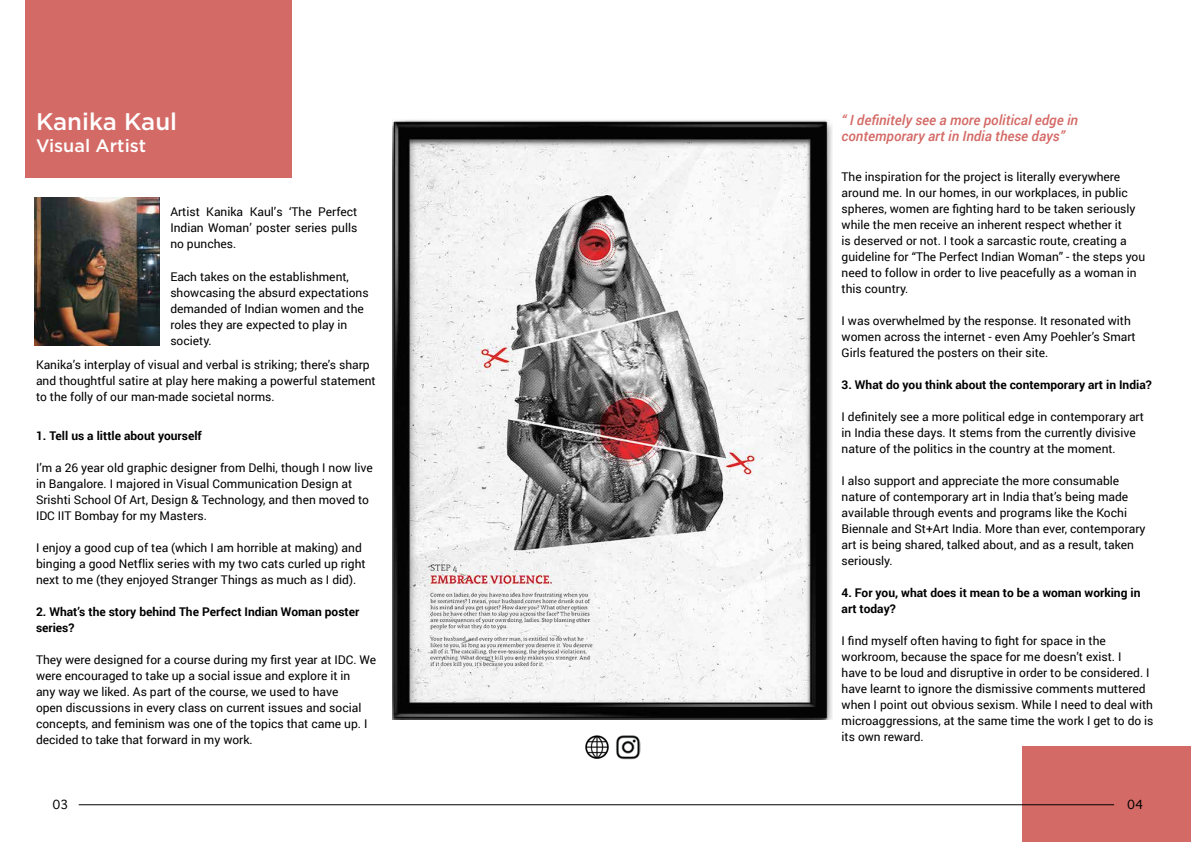
<style>
.page{position:relative;width:1191px;height:842px;background:#fff}
.page>*{position:absolute;margin:0;border:0;box-sizing:border-box;transform-origin:0 0}
.t1{font:500 24px "Gotham";color:#fff}
.t2{font:500 18px "Gotham";color:#fff}
.t3{font:italic 500 14px/16px "Roboto";color:#d46a66}
.t4{font:12px/16px "Roboto";color:#000}
.t5{font:700 12px/16px "Roboto";color:#000}
.t6{font:12px "Geneva";color:#000}
</style>
<div class="page">
<div style="left:25px;top:0;width:267px;height:178px;background:#d46a66"></div>
<div style="left:1022px;top:747px;width:169px;height:95px;background:#d46a66"></div>
<img style="left:34px;top:198px;width:126px;height:148px">
<hr style="left:79px;top:804px;width:1035px;height:1px;background:#000">
<img style="left:393px;top:119px;width:439px;height:600px">
<img style="left:616px;top:735px;width:24px;height:24px">
<img style="left:585px;top:735px;width:24px;height:24px">
<h1 class="t1" style="left:36px;top:106px;width:143px">Kanika Kaul</h1>
<h2 class="t2" style="left:36px;top:134px;width:112px">Visual Artist</h2>
<p class="t4" style="left:170px;top:203px;width:189px;text-align:justify">Artist Kanika Kaul’s ‘The Perfect Indian Woman’ poster series pulls no punches.</p>
<p class="t4" style="left:170px;top:269px;width:200px">Each takes on the establishment, showcasing the absurd expectations demanded of Indian women and the roles they are expected to play in society.</p>
<p class="t4" style="left:36px;top:356px;width:341px">Kanika’s interplay of visual and verbal is striking; there’s sharp and thoughtful satire at play here making a powerful statement to the folly of our man-made societal norms.</p>
<p class="t5" style="left:36px;top:427px;width:167px">1. Tell us a little about yourself</p>
<p class="t4" style="left:36px;top:459px;width:338px">I’m a 26 year old graphic designer from Delhi, though I now live in Bangalore. I majored in Visual Communication Design at Srishti School Of Art, Design &amp; Technology, and then moved to IDC IIT Bombay for my Masters.</p>
<p class="t4" style="left:36px;top:539px;width:331px">I enjoy a good cup of tea (which I am horrible at making) and binging a good Netflix series with my two cats curled up right next to me (they enjoyed Stranger Things as much as I did).</p>
<p class="t5" style="left:36px;top:603px;width:325px">2. What’s the story behind The Perfect Indian Woman poster series?</p>
<p class="t4" style="left:36px;top:651px;width:342px">They were designed for a course during my first year at IDC. We were encouraged to take up a social issue and explore it in<br>any way we liked. As part of the course, we used to have<br>open discussions in every class on current issues and social concepts, and feminism was one of the topics that came up. I decided to take that forward in my work.</p>
<p class="t6" style="left:53px;top:797px;width:18px">03</p>
<p class="t3" style="left:841px;top:111px;width:238px">“ I definitely see a more political edge in contemporary art in India these days”</p>
<p class="t4" style="left:841px;top:169px;width:305px">The inspiration for the project is literally everywhere around me. In our homes, in our workplaces, in public spheres, women are fighting hard to be taken seriously while the men receive an inherent respect whether it<br>is deserved or not. I took a sarcastic route, creating a guideline for “The Perfect Indian Woman” - the steps you need to follow in order to live peacefully as a woman in this country.</p>
<p class="t4" style="left:841px;top:313px;width:296px">I was overwhelmed by the response. It resonated with women across the internet - even Amy Poehler’s Smart<br>Girls featured the posters on their site.</p>
<p class="t5" style="left:841px;top:377px;width:312px">3. What do you think about the contemporary art in India?</p>
<p class="t4" style="left:841px;top:409px;width:304px">I definitely see a more political edge in contemporary art in India these days. It stems from the currently divisive nature of the politics in the country at the moment.</p>
<p class="t4" style="left:841px;top:473px;width:305px">I also support and appreciate the more consumable nature of contemporary art in India that’s being made available through events and programs like the Kochi Biennale and St+Art India. More than ever, contemporary art is being shared, talked about, and as a result, taken seriously.</p>
<p class="t5" style="left:841px;top:585px;width:300px">4. For you, what does it mean to be a woman working in art today?</p>
<p class="t4" style="left:841px;top:633px;width:313px">I find myself often having to fight for space in the workroom, because the space for me doesn’t exist. I<br>have to be loud and disruptive in order to be considered. I have learnt to ignore the dismissive comments muttered when I point out obvious sexism. While I need to deal with microaggressions, at the same time the work I get to do is its own reward.</p>
<p class="t6" style="left:1127px;top:798px;width:18px">04</p>
</div>
